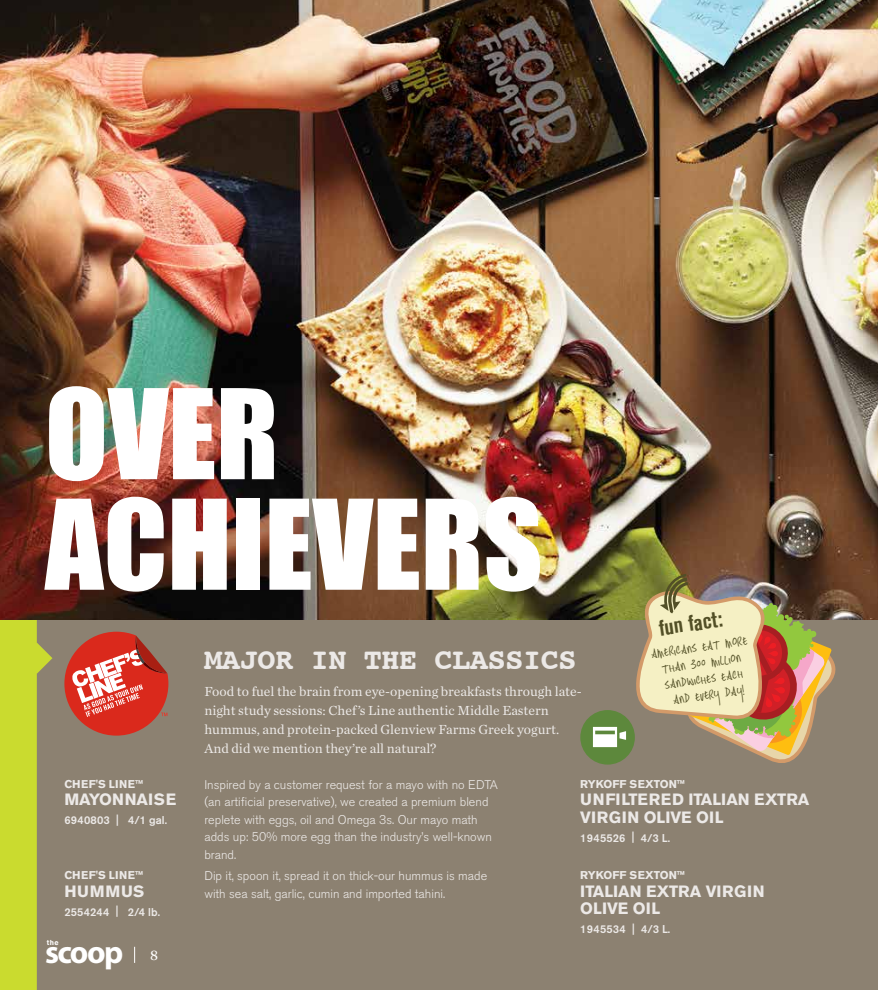
<style>
.page{position:relative;width:878px;height:990px;background:#fff}
.page>*{position:absolute;margin:0;border:0;box-sizing:border-box;transform-origin:0 0}
.t1{font:115.25px/110.5px "Impact";color:#fff}
.t2{font:700 32.25px "Myriad Pro";letter-spacing:-.05em;color:#fff}
.t3{font:700 30px "Courier";letter-spacing:-.01em;color:#ece9e7}
.t4{font:700 condensed 22.25px "Akzidenz Grotesk BE";color:#524f26}
.t5{font:16.88px/16.1px "Hasty Tasty";color:#524f26;text-align:center}
.t6{font:700 16.25px/17.5px "Akzidenz Grotesk BE";color:#ece9e7}
.t7{font:13.75px/18.8px "Chronicle Text G1";color:#ece9e7}
.t8{font:300 12.5px/17.5px "Akzidenz Grotesk BE";color:#ece9e7}
.t9{font:500 11.25px "Akzidenz Grotesk BE";letter-spacing:.02em;color:#ece9e7}
.t10{font:700 11.25px "Akzidenz Grotesk BE";color:#ece9e7}
.t11{font:700 7.12px "Akzidenz Grotesk BE";color:#fff}
.s1{font-family:"Chronicle Text G1";font-weight:400;font-size:15px}
</style>
<div class="page">
<div style="left:52px;top:619px;width:826px;height:371px;background:#8c8171"></div>
<svg style="left:0;top:619px;width:52px;height:371px;background:#bbc53e"></svg>
<img style="left:0;top:0;width:878px;height:619px">
<div style="left:580px;top:710px;width:55px;height:55px;background:#5d883c;border-radius:50%"></div>
<svg style="left:593px;top:574px;width:250px;height:196px;background:#ae9c77"></svg>
<svg style="left:134px;top:947px;width:1px;height:16px"></svg>
<svg style="left:64px;top:632px;width:104px;height:104px;background:#ca5a4f"></svg>
<h1 class="t1" style="left:45px;top:376px;width:499px">OVER<br>ACHIEVERS</h1>
<h3 class="t3" style="left:204px;top:635px;width:374px">MAJOR IN THE CLASSICS</h3>
<p class="t7" style="left:204px;top:682px;width:379px">Food to fuel the brain from eye-opening breakfasts through late&shy;night study sessions: Chef’s Line authentic Middle Eastern hummus, and protein-packed Glenview Farms Greek yogurt.<br>And did we mention they’re all natural?</p>
<h3 class="t4" style="left:657px;top:615px;width:65px;rotate:-8deg">fun fact:</h3>
<h3 class="t5" style="left:650px;top:648px;width:99px;rotate:-8deg">AMERICANS EAT MORE<br>THAN 300 MILLION<br>SANDWICHES EACH<br>AND EVERY DAY!</h3>
<p class="t10" style="left:64px;top:778px;width:17px">CHEF</p>
<p class="t10" style="left:96px;top:778px;width:48px">'S LINE™</p>
<h3 class="t6" style="left:64px;top:791px;width:94px">MAYONNAISE</h3>
<p class="t9" style="left:64px;top:813px;width:104px">6940803 | 4/1 gal.</p>
<p class="t10" style="left:64px;top:869px;width:17px">CHEF</p>
<p class="t10" style="left:96px;top:869px;width:48px">'S LINE™</p>
<h3 class="t6" style="left:64px;top:883px;width:69px">HUMMUS</h3>
<p class="t9" style="left:64px;top:905px;width:97px">2554244 | 2/4 lb.</p>
<p class="t11" style="left:47px;top:938px;width:13px">THE</p>
<h2 class="t2" style="left:45px;top:931px;width:115px">scoop <span class="s1">8</span></h2>
<p class="t8" style="left:204px;top:776px;width:295px">Inspired by a customer request for a mayo with no EDTA (an artificial preservative), we created a premium blend replete with eggs, oil and Omega 3s. Our mayo math adds up: 50% more egg than the industry’s well-known brand.</p>
<p class="t10" style="left:580px;top:778px;width:106px">RYKOFF SEXTON™</p>
<h3 class="t6" style="left:580px;top:791px;width:23px">UNFILTE</h3>
<h3 class="t6" style="left:648px;top:791px;width:162px">RED ITALIAN EXTRA</h3>
<h3 class="t6" style="left:580px;top:809px;width:40px">VI RGIN</h3>
<h3 class="t6" style="left:643px;top:809px;width:11px">OLIVE</h3>
<h3 class="t6" style="left:696px;top:809px;width:10px">OIL</h3>
<p class="t9" style="left:580px;top:831px;width:91px">1945526 | 4/3 L.</p>
<p class="t10" style="left:580px;top:869px;width:106px">RYKOFF SEXTON™</p>
<h3 class="t6" style="left:580px;top:883px;width:165px">ITALIAN EXTRA VI RGIN<br>OLIVE</h3>
<p class="t8" style="left:204px;top:867px;width:284px">Dip it, spoon it, spread it on thick-our hummus is made with sea salt, garlic, cumin and imported tahini.</p>
<h3 class="t6" style="left:633px;top:900px;width:10px">OIL</h3>
<p class="t9" style="left:580px;top:922px;width:91px">1945534 | 4/3 L.</p>
</div>
